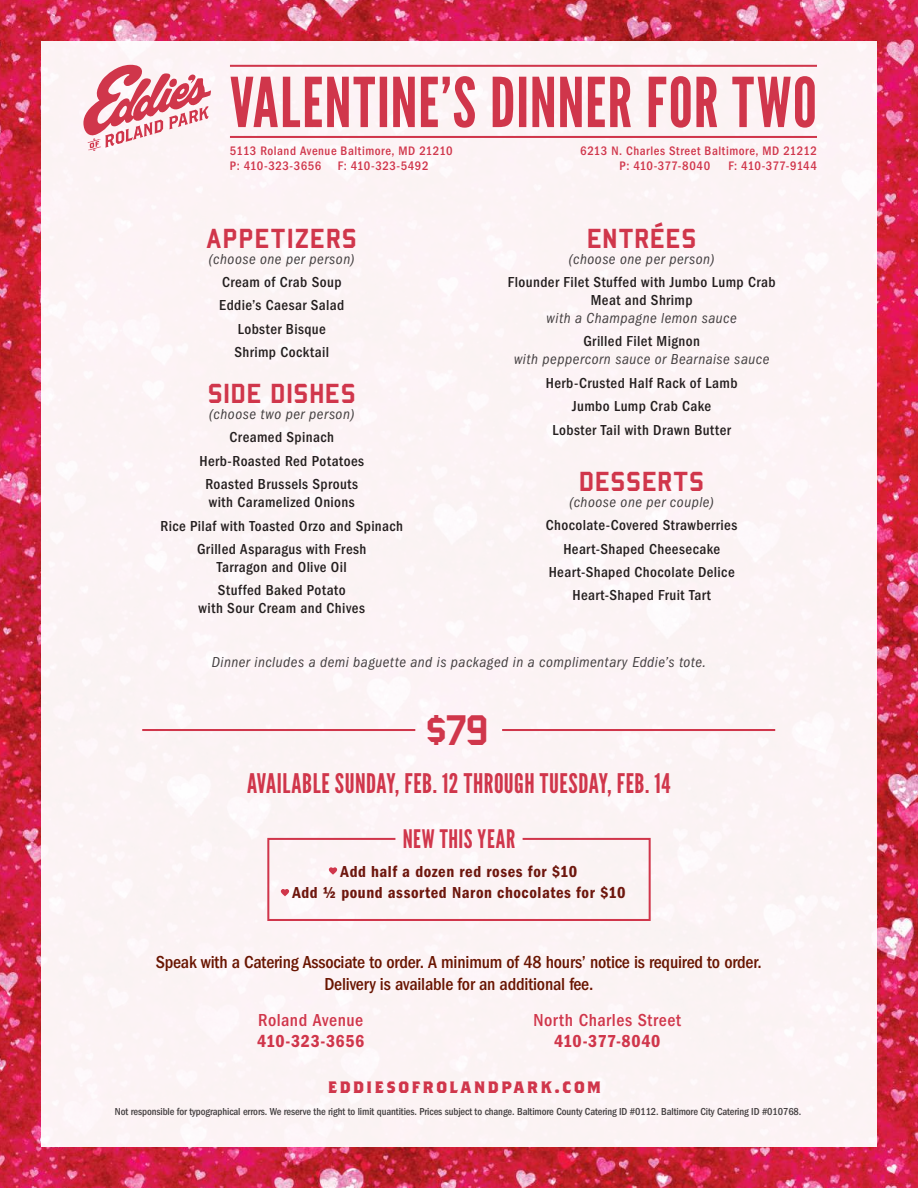
<style>
.page{position:relative;width:918px;height:1188px;background:#fff}
.page>*{position:absolute;margin:0;border:0;box-sizing:border-box;transform-origin:0 0}
.t1{font:46.5px "Bombardier";color:#d0364b}
.t2{font:30px "Bombardier";letter-spacing:.04em;color:#d0364b}
.t3{font:27px "League Gothic";letter-spacing:.02em;color:#d0364b}
.t4{font:25.5px "League Gothic";letter-spacing:.025em;color:#d0364b}
.t5{font:500 condensed 18px/22.5px "ITC Franklin Gothic Std";letter-spacing:-.01em;color:#691501;text-align:center}
.t6{font:500 condensed 18px "ITC Franklin Gothic Std";letter-spacing:.03em;color:#d0364b}
.t7{font:18px "ITC Franklin Gothic Std Dm Cd";letter-spacing:.02em;color:#d0364b}
.t8{font:16.5px/21px "ITC Franklin Gothic Std Dm Cd";letter-spacing:.035em;color:#6e170e;text-align:center}
.t9{font:700 16.5px "Brothers";letter-spacing:.13em;color:#d0364b}
.t10{font:500 condensed 15px/23.4px "ITC Franklin Gothic Std";letter-spacing:.03em;color:#241f1f;text-align:center}
.t11{font:italic condensed 15px "ITC Franklin Gothic Std";letter-spacing:.035em;color:#444041}
.t12{font:500 condensed 12.75px/15.8px "ITC Franklin Gothic Std";letter-spacing:.04em;color:#d0364b}
.t13{font:500 condensed 12.75px "ITC Franklin Gothic Std";letter-spacing:.015em;color:#d0364b}
.t14{font:500 condensed 10.5px "ITC Franklin Gothic Std";letter-spacing:-.01em;color:#444041}
</style>
<div class="page">
<img style="left:0;top:0;width:918px;height:1188px">
<div style="left:41px;top:41px;width:836px;height:1106px;background:#fcf3f5"></div>
<svg style="left:83px;top:64px;width:128px;height:87px"></svg>
<hr style="left:230px;top:65px;width:587px;height:2px;background:#d0364b">
<hr style="left:230px;top:136px;width:587px;height:2px;background:#d0364b">
<svg style="left:231px;top:76px;width:584px;height:52px"></svg>
<hr style="left:502px;top:729px;width:273px;height:2px;background:#d0364b">
<hr style="left:142px;top:729px;width:273px;height:2px;background:#d0364b">
<svg style="left:267px;top:837px;width:384px;height:84px"></svg>
<p class="t12" style="left:230px;top:143px;width:224px">5113 Roland Avenue Baltimore, MD 21210<br>P: 410-323-3656</p>
<p class="t12" style="left:338px;top:158px;width:92px">F: 410-323-5492</p>
<h2 class="t2" style="left:207px;top:222px;width:152px">APPETIZERS</h2>
<p class="t11" style="left:209px;top:250px;width:147px">(choose one per person)</p>
<p class="t10" style="left:219px;top:270px;width:127px">Cream of Crab Soup<br>Eddie’s Caesar Salad<br>Lobster Bisque<br>Shrimp Cocktail</p>
<h2 class="t2" style="left:208px;top:377px;width:149px">SIDE DISHES</h2>
<p class="t11" style="left:209px;top:406px;width:146px">(choose two per person)</p>
<p class="t10" style="left:199px;top:426px;width:166px">Creamed Spinach<br>Herb-Roasted Red Potatoes<br>Roasted Brussels Sprouts</p>
<p class="t10" style="left:160px;top:491px;width:244px">with Caramelized Onions<br>Rice Pilaf with Toasted Orzo and Spinach<br>Grilled Asparagus with Fresh</p>
<p class="t10" style="left:217px;top:555px;width:131px;text-align:left">Tarragon and Olive Oil<br>Stuffed Baked Potato</p>
<p class="t10" style="left:199px;top:597px;width:168px">with Sour Cream and Chives</p>
<p class="t12" style="left:620px;top:143px;width:199px;text-indent:-39px">6213 N. Charles Street Baltimore, MD 21212<br>P: 410-377-8040</p>
<p class="t13" style="left:728px;top:159px;width:90px">F: 410-377-9144</p>
<h2 class="t2" style="left:587px;top:222px;width:111px">ENTRÉES</h2>
<p class="t11" style="left:569px;top:250px;width:147px">(choose one per person)</p>
<p class="t10" style="left:508px;top:273px;width:269px;line-height:18px">Flounder Filet Stuffed with Jumbo Lump Crab<br>Meat and Shrimp</p>
<p class="t11" style="left:547px;top:310px;width:192px">with a Champagne lemon sauce</p>
<p class="t10" style="left:583px;top:330px;width:118px">Grilled Filet Mignon</p>
<p class="t11" style="left:514px;top:351px;width:257px">with peppercorn sauce or Bearnaise sauce</p>
<p class="t10" style="left:546px;top:371px;width:193px">Herb-Crusted Half Rack of Lamb<br>Jumbo Lump Crab Cake<br>Lobster Tail with Drawn Butter</p>
<h2 class="t2" style="left:579px;top:465px;width:126px">DESSERTS</h2>
<p class="t11" style="left:569px;top:493px;width:146px">(choose one per couple)</p>
<p class="t10" style="left:546px;top:514px;width:193px">Chocolate-Covered Strawberries<br>Heart-Shaped Cheesecake<br>Heart-Shaped Chocolate Delice<br>Heart-Shaped Fruit Tart</p>
<p class="t11" style="left:212px;top:654px;width:496px">Dinner includes a demi baguette and is packaged in a complimentary Eddie’s tote.</p>
<h1 class="t1" style="left:426px;top:705px;width:65px">$79</h1>
<h3 class="t3" style="left:247px;top:767px;width:425px">AVAILABLE SUNDAY, FEB. 12 THROUGH TUESDAY, FEB. 14</h3>
<h3 class="t4" style="left:403px;top:824px;width:114px">NEW THIS YEAR</h3>
<p class="t8" style="left:292px;top:861px;width:335px">Add half a dozen red roses for $10<br>Add ½ pound assorted Naron chocolates for $10</p>
<p class="t5" style="left:156px;top:951px;width:608px">Speak with a Catering Associate to order. A minimum of 48 hours’ notice is required to order.<br>Delivery is available for an additional fee.</p>
<p class="t6" style="left:258px;top:1010px;width:107px">Roland Avenue</p>
<p class="t7" style="left:257px;top:1030px;width:109px">410-323-3656</p>
<p class="t6" style="left:534px;top:1010px;width:149px">North Charles Street</p>
<p class="t7" style="left:554px;top:1030px;width:108px">410-377-8040</p>
<p class="t9" style="left:328px;top:1077px;width:275px">EDDIESOFROLANDPARK.COM</p>
<p class="t14" style="left:115px;top:1105px;width:688px">Not responsible for typographical errors. We reserve the right to limit quantities. Prices subject to change. Baltimore County Catering ID #0112. Baltimore City Catering ID #010768.</p>
</div>
